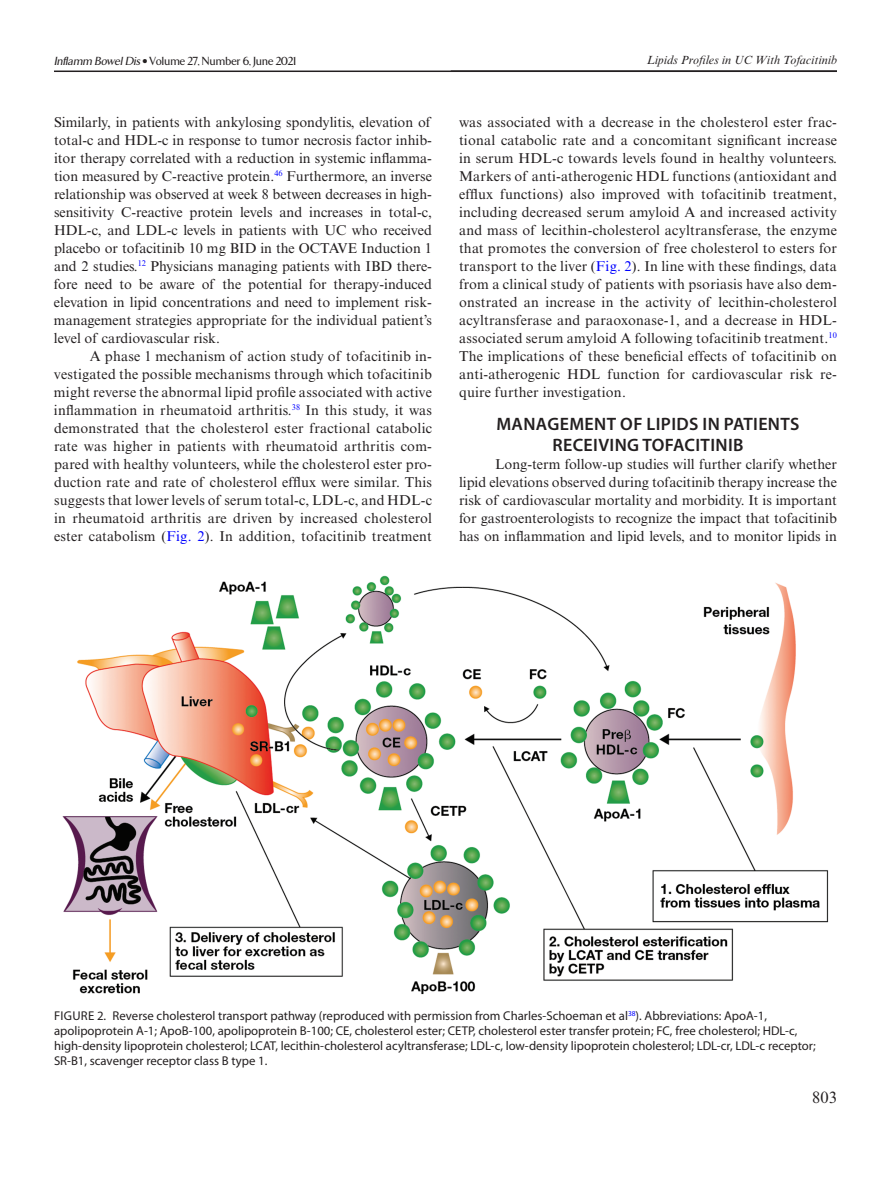
<style>
.page{position:relative;width:891px;height:1188px;background:#fff}
.page>*{position:absolute;margin:0;border:0;box-sizing:border-box;transform-origin:0 0}
.t1{font:600 18px/21px "Myriad Pro";letter-spacing:.02em;color:#231f20;text-align:center}
.t2{font:16.5px "Times New Roman MT Std";color:#231f20}
.t3{font:14.25px/18px "Times New Roman MT Std";color:#231f20;text-align:justify}
.t4{font:12.75px/15px "Myriad Pro";color:#231f20}
.t5{font:500 12px "TF Arrow";color:#231f20}
.t6{font:italic 12px "Times New Roman MT Std";color:#231f20}
.s1{font-style:italic}
.s2{color:#00f}
</style>
<div class="page">
<hr style="left:451px;top:70px;width:386px;height:2px;background:#231f20">
<hr style="left:54px;top:71px;width:783px;height:1px;background:#231f20">
<img style="left:62px;top:575px;width:767px;height:420px">
<p class="t5" style="left:54px;top:54px;width:244px"><span class="s1">Inflamm BowelDis</span>• Volume 27, Number 6, June 2021</p>
<p class="t6" style="left:647px;top:54px;width:192px">Lipids Profiles in UC With Tofacitinib</p>
<p class="t3" style="left:54px;top:113px;width:380px">Similarly, in patients with ankylosing spondylitis, elevation of total-c and HDL-c in response to tumor necrosis factor inhib&shy;itor therapy correlated with a reduction in systemic inflamma&shy;tion measured by C-reactive protein.<sup>46</sup> Furthermore, an inverse relationship was observed at week 8 between decreases in high&shy;sensitivity C-reactive protein levels and increases in total-c, HDL-c, and LDL-c levels in patients with UC who received placebo or tofacitinib 10 mg BID in the OCTAVE Induction 1 and 2 studies.<sup>12</sup> Physicians managing patients with IBD there&shy;fore need to be aware of the potential for therapy-induced elevation in lipid concentrations and need to implement risk&shy;management strategies appropriate for the individual patient’s level of cardiovascular risk.</p>
<p class="t3" style="left:54px;top:347px;width:380px;text-indent:36px">A phase 1 mechanism of action study of tofacitinib in&shy;vestigated the possible mechanisms through which tofacitinib might reverse the abnormal lipid profile associated with active inflammation in rheumatoid arthritis.<sup>38</sup> In this study, it was demonstrated that the cholesterol ester fractional catabolic rate was higher in patients with rheumatoid arthritis com&shy;pared with healthy volunteers, while the cholesterol ester pro&shy;duction rate and rate of cholesterol efflux were similar. This suggests that lower levels of serum total-c, LDL-c, and HDL-c in rheumatoid arthritis are driven by increased cholesterol ester catabolism (<span class="s2">Fig. 2</span>). In addition, tofacitinib treatment</p>
<p class="t3" style="left:459px;top:113px;width:380px">was associated with a decrease in the cholesterol ester frac&shy;tional catabolic rate and a concomitant significant increase in serum HDL-c towards levels found in healthy volunteers.<br>Markers of anti-atherogenic HDL functions (antioxidant and efflux functions) also improved with tofacitinib treatment, including decreased serum amyloid A and increased activity and mass of lecithin-cholesterol acyltransferase, the enzyme that promotes the conversion of free cholesterol to esters for transport to the liver (<span class="s2">Fig. 2</span>). In line with these findings, data from a clinical study of patients with psoriasis have also dem&shy;onstrated an increase in the activity of lecithin-cholesterol acyltransferase and paraoxonase-1, and a decrease in HDL&shy;associated serum amyloid A following tofacitinib treatment.<sup>10<br></sup>The implications of these beneficial effects of tofacitinib on anti-atherogenic HDL function for cardiovascular risk re&shy;quire further investigation.</p>
<p class="t1" style="left:496px;top:413px;width:305px">MANAGEMENT OF LIPIDS IN PATIENTS<br>RECEIVING TOFACITINIB</p>
<p class="t3" style="left:459px;top:455px;width:380px;text-indent:36px">Long-term follow-up studies will further clarify whether lipid elevations observed during tofacitinib therapy increase the risk of cardiovascular mortality and morbidity. It is important for gastroenterologists to recognize the impact that tofacitinib has on inflammation and lipid levels, and to monitor lipids in</p>
<p class="t4" style="left:54px;top:1008px;width:763px">FIGURE 2. Reverse cholesterol transport pathway (reproduced with permission from Charles-Schoeman et al<sup>38</sup>). Abbreviations: ApoA-1, apolipoprotein A-1; ApoB-100, apolipoprotein B-100; CE, cholesterol ester; CETP, cholesterol ester transfer protein; FC, free cholesterol; HDL-c, high-density lipoprotein cholesterol; LCAT, lecithin-cholesterol acyltransferase; LDL-c, low-density lipoprotein cholesterol; LDL-cr, LDL-c receptor; SR-B1, scavenger receptor class B type 1.</p>
<p class="t2" style="left:812px;top:1088px;width:26px">803</p>
</div>
